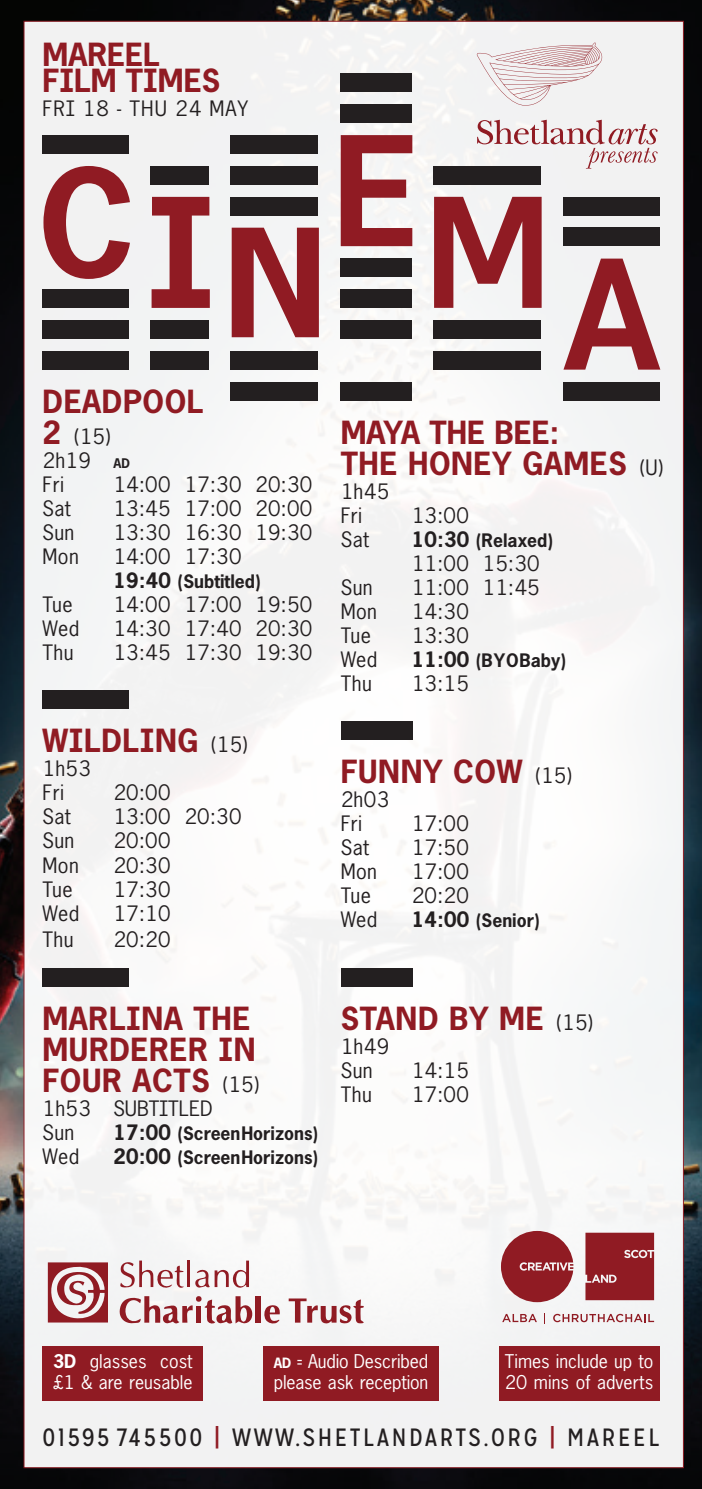
<style>
.page{position:relative;width:702px;height:1489px;background:#fff}
.page>*{position:absolute;margin:0;border:0;box-sizing:border-box;transform-origin:0 0}
.t1{font:700 30px/30.8px "Agate Text MW";letter-spacing:.02em;color:#901b23}
.t2{font:700 30px/26px "Agate Text MW";color:#901b23}
.t3{font:25px "Mission Gothic";letter-spacing:.1em;color:#231f20}
.t4{font:20px/24px "Agate Text MW";letter-spacing:.02em;color:#231f20}
.t5{font:20px/24px "Agate Text MW";color:#231f20}
.t6{font:20px "Agate Text MW";letter-spacing:.06em;color:#231f20}
.t7{font:17.75px/21.2px "Agate Text MW";color:#fff}
.t8{font:17.75px/21.5px "Agate Text MW";color:#fff;scale:.5 1}
.t9{font:700 17.5px "Agate Text MW";color:#231f20}
.t10{font:700 17.5px "Agate Text MW";letter-spacing:.025em;color:#231f20}
.s1{font-weight:700;font-size:30px;color:#901b23}
.s2{font-weight:700;font-size:12.5px}
.s3{font-size:20px}
.s4{font-weight:400;font-size:20px;color:#231f20}
.s5{font-weight:700}
.s6{color:#901b23}
.s7{font-weight:700;font-size:13.25px}
</style>
<div class="page">
<img style="left:0;top:0;width:702px;height:1488px">
<div style="left:24px;top:21px;width:659px;height:1446px;background:#f5f5f5"></div>
<svg style="left:477px;top:42px;width:125px;height:64px"></svg>
<svg style="left:477px;top:120px;width:180px;height:15px"></svg>
<div style="left:340px;top:104px;width:71px;height:19px;background:#231f20"></div>
<div style="left:340px;top:73px;width:71px;height:19px;background:#231f20"></div>
<div style="left:231px;top:382px;width:87px;height:18px;background:#231f20"></div>
<div style="left:43px;top:690px;width:86px;height:19px;background:#231f20"></div>
<div style="left:43px;top:968px;width:86px;height:18px;background:#231f20"></div>
<div style="left:340px;top:382px;width:71px;height:18px;background:#231f20"></div>
<div style="left:341px;top:721px;width:71px;height:19px;background:#231f20"></div>
<div style="left:341px;top:968px;width:71px;height:18px;background:#231f20"></div>
<svg style="left:43px;top:135px;width:617px;height:234px"></svg>
<div style="left:562px;top:382px;width:97px;height:18px;background:#231f20"></div>
<svg style="left:48px;top:1262px;width:60px;height:60px"></svg>
<svg style="left:264px;top:1305px;width:16px;height:19px"></svg>
<div style="left:256px;top:1296px;width:5px;height:26px;background:#901b23"></div>
<svg style="left:289px;top:1298px;width:75px;height:25px"></svg>
<svg style="left:195px;top:1260px;width:54px;height:28px"></svg>
<hr style="left:187px;top:1260px;width:3px;height:26px;background:#901b23">
<svg style="left:120px;top:1260px;width:64px;height:28px"></svg>
<svg style="left:119px;top:1296px;width:134px;height:28px"></svg>
<svg style="left:501px;top:1230px;width:153px;height:71px"></svg>
<svg style="left:502px;top:1313px;width:35px;height:8px"></svg>
<svg style="left:553px;top:1313px;width:101px;height:9px"></svg>
<div style="left:43px;top:320px;width:86px;height:19px;background:#231f20"></div>
<div style="left:43px;top:351px;width:86px;height:18px;background:#231f20"></div>
<div style="left:263px;top:1345px;width:176px;height:55px;background:#901b23"></div>
<div style="left:498px;top:1345px;width:161px;height:55px;background:#901b23"></div>
<div style="left:43px;top:1345px;width:160px;height:55px;background:#901b23"></div>
<h1 class="t2" style="left:43px;top:41px;width:179px">MAREEL<br>FILM TIMES</h1>
<p class="t6" style="left:43px;top:95px;width:207px">FRI 18 - THU 24 MAY</p>
<h1 class="t1" style="left:43px;top:385px;width:163px">DEADPOOL</h1>
<p class="t4" style="left:43px;top:423px;width:89px"><span class="s1">2</span> (15)<br>2h19 <span class="s2">AD<br></span>Fri</p>
<p class="t4" style="left:113px;top:471px;width:200px">14:00 17:30 20:30</p>
<p class="t4" style="left:43px;top:495px;width:30px">Sat</p>
<p class="t4" style="left:113px;top:495px;width:200px">13:45 17:00 20:00</p>
<p class="t4" style="left:43px;top:519px;width:33px">Sun</p>
<p class="t4" style="left:113px;top:519px;width:200px">13:30 16:30 19:30</p>
<p class="t4" style="left:43px;top:543px;width:38px">Mon</p>
<p class="t4" style="left:113px;top:543px;width:129px">14:00 17:30</p>
<p class="t9" style="left:113px;top:569px;width:149px"><span class="s3">19:40</span> (Subtitled)</p>
<p class="t4" style="left:43px;top:591px;width:32px">Tue</p>
<p class="t4" style="left:113px;top:591px;width:200px">14:00 17:00 19:50</p>
<p class="t4" style="left:43px;top:615px;width:38px">Wed</p>
<p class="t4" style="left:113px;top:615px;width:200px">14:30 17:40 20:30</p>
<p class="t4" style="left:43px;top:639px;width:33px">Thu</p>
<p class="t4" style="left:113px;top:639px;width:200px">13:45 17:30 19:30</p>
<h1 class="t1" style="left:43px;top:725px;width:207px">WILDLING <span class="s4">(15)</span></h1>
<p class="t4" style="left:43px;top:756px;width:50px">1h53<br>Fri</p>
<p class="t4" style="left:113px;top:780px;width:59px">20:00</p>
<p class="t4" style="left:43px;top:804px;width:30px">Sat</p>
<p class="t4" style="left:113px;top:804px;width:129px">13:00 20:30</p>
<p class="t4" style="left:43px;top:828px;width:33px">Sun</p>
<p class="t4" style="left:113px;top:828px;width:59px">20:00</p>
<p class="t4" style="left:43px;top:852px;width:38px">Mon</p>
<p class="t4" style="left:113px;top:852px;width:59px">20:30</p>
<p class="t4" style="left:43px;top:876px;width:32px">Tue</p>
<p class="t4" style="left:113px;top:876px;width:59px">17:30</p>
<p class="t4" style="left:43px;top:900px;width:38px">Wed</p>
<p class="t4" style="left:113px;top:900px;width:59px">17:10</p>
<p class="t4" style="left:43px;top:926px;width:33px">Thu</p>
<p class="t4" style="left:113px;top:926px;width:59px">20:20</p>
<h1 class="t1" style="left:341px;top:416px;width:324px">MAYA THE BEE:<br>THE HONEY GAMES <span class="s4">(U)</span></h1>
<p class="t4" style="left:341px;top:478px;width:50px">1h45<br>Fri</p>
<p class="t4" style="left:411px;top:502px;width:59px">13:00</p>
<p class="t4" style="left:341px;top:526px;width:30px">Sat</p>
<p class="t9" style="left:411px;top:528px;width:143px"><span class="s3">10:30</span> (Relaxed)</p>
<p class="t4" style="left:411px;top:550px;width:129px">11:00 15:30</p>
<p class="t4" style="left:341px;top:574px;width:33px">Sun</p>
<p class="t4" style="left:411px;top:574px;width:129px">11:00 11:45</p>
<p class="t4" style="left:341px;top:598px;width:38px">Mon</p>
<p class="t4" style="left:411px;top:598px;width:59px">14:30</p>
<p class="t4" style="left:341px;top:622px;width:32px">Tue</p>
<p class="t4" style="left:411px;top:622px;width:59px">13:30</p>
<p class="t4" style="left:341px;top:646px;width:38px">Wed</p>
<p class="t10" style="left:411px;top:648px;width:156px"><span class="s3">11:00</span> (BYOBaby)</p>
<p class="t4" style="left:341px;top:670px;width:33px">Thu</p>
<p class="t4" style="left:411px;top:670px;width:59px">13:15</p>
<h1 class="t1" style="left:341px;top:755px;width:232px">FUNNY COW <span class="s4">(15)</span></h1>
<p class="t4" style="left:341px;top:787px;width:50px">2h03<br>Fri</p>
<p class="t4" style="left:411px;top:811px;width:59px">17:00</p>
<p class="t4" style="left:341px;top:835px;width:30px">Sat</p>
<p class="t4" style="left:411px;top:835px;width:59px">17:50</p>
<p class="t4" style="left:341px;top:859px;width:38px">Mon</p>
<p class="t4" style="left:411px;top:859px;width:59px">17:00</p>
<p class="t4" style="left:341px;top:883px;width:32px">Tue</p>
<p class="t4" style="left:411px;top:883px;width:59px">20:20</p>
<p class="t4" style="left:341px;top:907px;width:38px">Wed</p>
<p class="t9" style="left:411px;top:909px;width:130px"><span class="s3">14:00</span> (Senior)</p>
<h1 class="t1" style="left:43px;top:1002px;width:218px">MARLINA THE<br>MURDERER IN<br>FOUR ACTS <span class="s4">(15)</span></h1>
<p class="t5" style="left:43px;top:1095px;width:172px">1h53 SUBTITLED<br>Sun</p>
<p class="t9" style="left:113px;top:1121px;width:206px"><span class="s3">17:00</span> (ScreenHorizons)</p>
<p class="t4" style="left:43px;top:1143px;width:38px">Wed</p>
<p class="t9" style="left:113px;top:1145px;width:206px"><span class="s3">20:00</span> (ScreenHorizons)</p>
<h1 class="t1" style="left:341px;top:1002px;width:254px">STAND BY ME <span class="s4">(15)</span></h1>
<p class="t4" style="left:341px;top:1033px;width:50px">1h49<br>Sun</p>
<p class="t4" style="left:411px;top:1057px;width:59px">14:15</p>
<p class="t4" style="left:341px;top:1081px;width:33px">Thu</p>
<p class="t4" style="left:411px;top:1081px;width:59px">17:00</p>
<p class="t7" style="left:53px;top:1349px;width:141px"><span class="s5">3D</span> glasses cost £1 &amp; are reusable</p>
<p class="t3" style="left:43px;top:1422px;width:618px">01595 745500 <span class="s6">|</span> WWW.SHETLANDARTS.ORG <span class="s6">|</span> MAREEL</p>
<p class="t8" style="left:274px;top:1349px;width:310px"><span class="s7">AD</span> = Audio Described please ask reception</p>
<p class="t7" style="left:505px;top:1349px;width:150px">Times include up to<br>20 mins of adverts</p>
</div>
